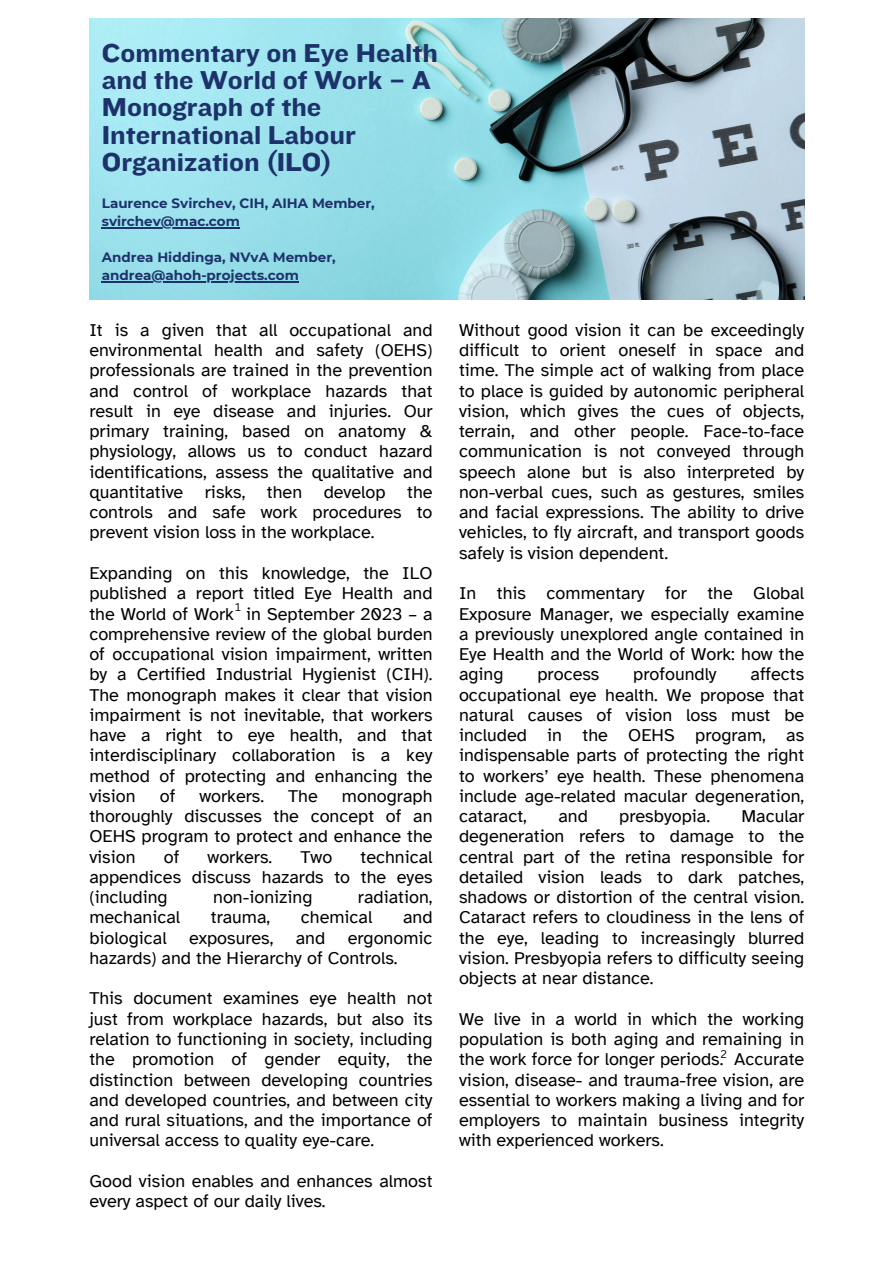
<style>
.page{position:relative;width:894px;height:1264px;background:#fff}
.page>*{position:absolute;margin:0;border:0;box-sizing:border-box;transform-origin:0 0}
.t1{font:26.85px/27.3px "Knockout 52";color:#1d326b}
.t2{font:18px/20.2px "Atkinson Hyperlegible";color:#000;text-align:justify}
.t3{font:700 13.5px "Montserrat";color:#1d326b}
.t4{font:10.95px "Canva Sans";color:#000}
</style>
<div class="page">
<img style="left:89px;top:18px;width:715px;height:281px">
<hr style="left:102px;top:227px;width:138px;height:2px;background:#1d326b">
<hr style="left:102px;top:281px;width:197px;height:2px;background:#1d326b">
<h2 class="t1" style="left:102px;top:38px;width:337px">Commentary on Eye Health and the World of Work – A<br>Monograph of the<br>International Labour<br>Organization (ILO)</h2>
<p class="t3" style="left:102px;top:195px;width:274px">Laurence Svirchev, CIH, AIHA Member,</p>
<h2 class="t3" style="left:102px;top:213px;width:139px">svirchev@mac.com</h2>
<h2 class="t3" style="left:102px;top:249px;width:235px">Andrea Hiddinga, NVvA Member,</h2>
<h2 class="t3" style="left:102px;top:267px;width:198px">andrea@ahoh-projects.com</h2>
<p class="t2" style="left:89px;top:320px;width:344px">It is a given that all occupational and environmental health and safety (OEHS) professionals are trained in the prevention and control of workplace hazards that result in eye disease and injuries. Our primary training, based on anatomy &amp; physiology, allows us to conduct hazard identifications, assess the qualitative and quantitative risks, then develop the controls and safe work procedures to prevent vision loss in the workplace.</p>
<h1 class="t2" style="left:89px;top:563px;width:344px">Expanding on this knowledge, the ILO published a report titled Eye Health and the World of Work in September 2023 – a comprehensive review of the global burden of occupational vision impairment, written by a Certified Industrial Hygienist (CIH).<br>The monograph makes it clear that vision impairment is not inevitable, that workers have a right to eye health, and that interdisciplinary collaboration is a key method of protecting and enhancing the vision</h1>
<h2 class="t4" style="left:235px;top:599px;width:7px">1</h2>
<h1 class="t2" style="left:160px;top:785px;width:17px">of</h1>
<h1 class="t2" style="left:199px;top:785px;width:66px">workers.</h1>
<h1 class="t2" style="left:288px;top:785px;width:31px">The</h1>
<h1 class="t2" style="left:89px;top:785px;width:344px;text-indent:252px">monograph thoroughly discusses the concept of an OEHS program to protect and enhance the vision</h1>
<h1 class="t2" style="left:89px;top:846px;width:344px;text-indent:271px">technical appendices discuss hazards to the eyes (including</h1>
<h1 class="t2" style="left:164px;top:846px;width:17px">of</h1>
<h1 class="t2" style="left:207px;top:846px;width:66px">workers.</h1>
<h1 class="t2" style="left:300px;top:846px;width:33px">Two</h1>
<h1 class="t2" style="left:213px;top:887px;width:101px">non-ionizing</h1>
<h1 class="t2" style="left:358px;top:887px;width:76px">radiation,</h1>
<h1 class="t2" style="left:89px;top:907px;width:92px">mechanical</h1>
<h1 class="t2" style="left:211px;top:907px;width:61px">trauma,</h1>
<h1 class="t2" style="left:301px;top:907px;width:73px">chemical</h1>
<h1 class="t2" style="left:89px;top:907px;width:344px;text-indent:313px">and biological exposures, and ergonomic hazards) and the Hierarchy of Controls.</h1>
<p class="t2" style="left:89px;top:988px;width:344px">This document examines eye health not just from workplace hazards, but also its relation to functioning in society, including the promotion of gender equity, the distinction between developing countries and developed countries, and between city and rural situations, and the importance of universal access to quality eye-care.</p>
<p class="t2" style="left:89px;top:1170px;width:344px">Good vision enables and enhances almost every aspect of our daily lives.</p>
<h2 class="t2" style="left:459px;top:320px;width:346px">Without good vision it can be exceedingly difficult to orient oneself in space and time. The simple act of walking from place to place is guided by autonomic peripheral vision, which gives the cues of objects, terrain, and other people. Face-to-face communication is not conveyed through speech alone but is also interpreted by non-verbal cues, such as gestures, smiles and facial expressions. The ability to drive vehicles, to fly aircraft, and transport goods safely is vision dependent.</h2>
<h2 class="t2" style="left:459px;top:583px;width:346px">In this commentary for the Global Exposure Manager, we especially examine a previously unexplored angle contained in Eye Health and the World of Work: how the aging</h2>
<h2 class="t2" style="left:459px;top:664px;width:346px;text-indent:291px">affects occupational eye health. We propose that natural causes of vision loss must be included in the OEHS program, as indispensable parts of protecting the right to workers’ eye health. These phenomena include age-related macular degeneration, cataract,</h2>
<h2 class="t2" style="left:537px;top:664px;width:63px">process</h2>
<h2 class="t2" style="left:633px;top:664px;width:85px">profoundly</h2>
<h2 class="t2" style="left:558px;top:806px;width:31px">and</h2>
<h2 class="t2" style="left:619px;top:806px;width:92px">presbyopia.</h2>
<h2 class="t2" style="left:459px;top:806px;width:346px;text-indent:282px">Macular degeneration refers to damage to the central part of the retina responsible for detailed vision leads to dark patches, shadows or distortion of the central vision.<br>Cataract refers to cloudiness in the lens of the eye, leading to increasingly blurred vision. Presbyopia refers to difficulty seeing objects at near distance.</h2>
<h2 class="t2" style="left:459px;top:1008px;width:346px">We live in a world in which the working population is both aging and remaining in the work force for longer periods. Accurate vision, disease- and trauma-free vision, are essential to workers making a living and for employers to maintain business integrity with experienced workers.</h2>
<p class="t4" style="left:720px;top:1046px;width:7px">2</p>
</div>
